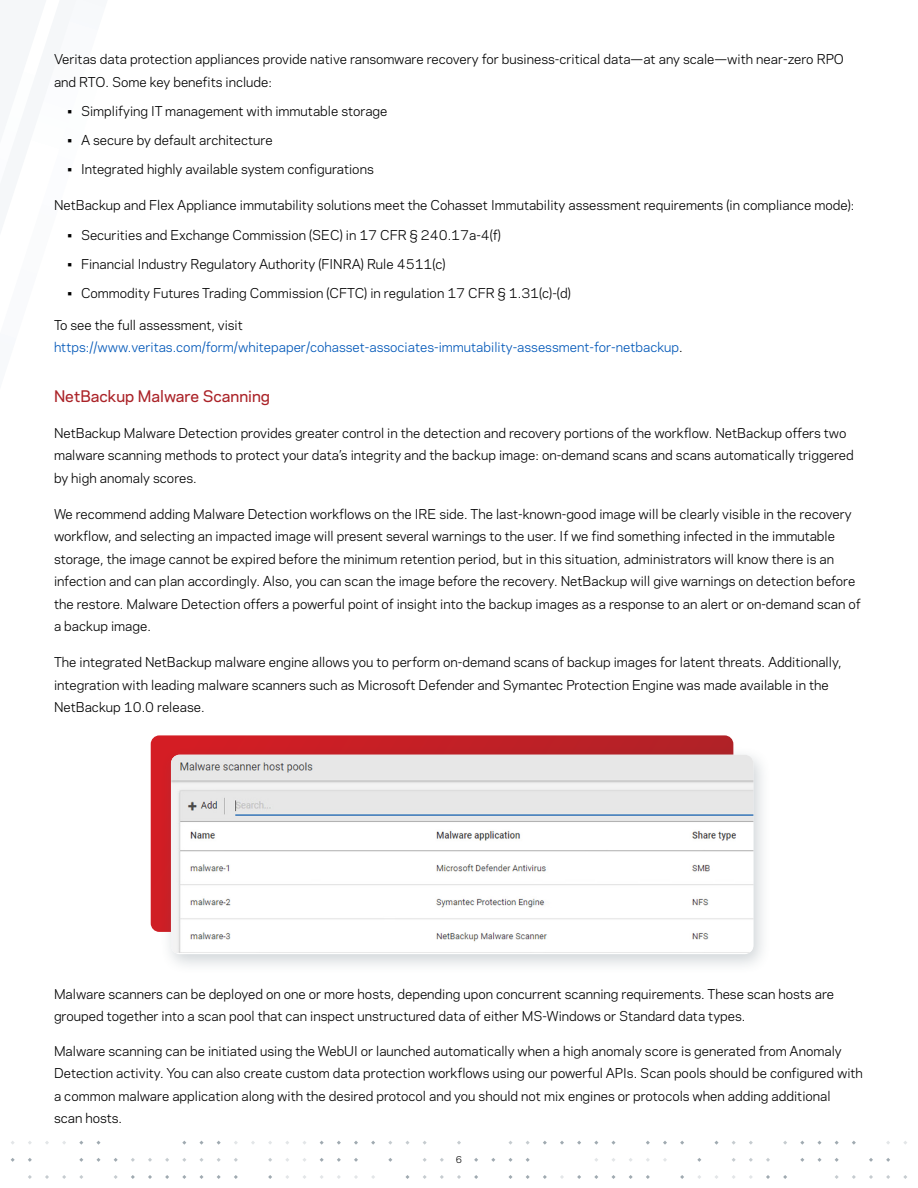
<style>
.page{position:relative;width:918px;height:1188px;background:#fff}
.page>*{position:absolute;margin:0;border:0;box-sizing:border-box;transform-origin:0 0}
.Paragraph_Title{font:500 15px "Polaris";color:#ab2328}
.Body_Copy{font:12.75px/22.5px "Polaris";color:#000}
.Body_Copy-2{font:12.75px/22.5px "Polaris";color:#0057b8}
.t1{font:9px "Polaris";color:#000}
.s1{color:#000}
</style>
<div class="page">
<svg style="left:783px;top:1175px;width:4px;height:4px"></svg>
<svg style="left:766px;top:1158px;width:4px;height:4px"></svg>
<svg style="left:766px;top:1175px;width:4px;height:4px"></svg>
<svg style="left:749px;top:1158px;width:4px;height:4px"></svg>
<svg style="left:714px;top:1141px;width:5px;height:4px"></svg>
<svg style="left:697px;top:1158px;width:4px;height:4px"></svg>
<svg style="left:680px;top:1141px;width:4px;height:4px"></svg>
<svg style="left:680px;top:1175px;width:4px;height:4px"></svg>
<svg style="left:663px;top:1141px;width:4px;height:4px"></svg>
<svg style="left:646px;top:1141px;width:4px;height:4px"></svg>
<svg style="left:646px;top:1175px;width:4px;height:4px"></svg>
<svg style="left:629px;top:1175px;width:4px;height:4px"></svg>
<svg style="left:611px;top:1141px;width:5px;height:4px"></svg>
<svg style="left:611px;top:1175px;width:5px;height:4px"></svg>
<svg style="left:594px;top:1175px;width:4px;height:4px"></svg>
<svg style="left:577px;top:1141px;width:4px;height:4px"></svg>
<svg style="left:577px;top:1175px;width:4px;height:4px"></svg>
<svg style="left:560px;top:1141px;width:4px;height:4px"></svg>
<svg style="left:560px;top:1175px;width:4px;height:4px"></svg>
<svg style="left:543px;top:1141px;width:4px;height:4px"></svg>
<svg style="left:543px;top:1175px;width:4px;height:4px"></svg>
<svg style="left:526px;top:1158px;width:4px;height:4px"></svg>
<svg style="left:526px;top:1175px;width:4px;height:4px"></svg>
<svg style="left:508px;top:1141px;width:5px;height:4px"></svg>
<svg style="left:508px;top:1158px;width:5px;height:4px"></svg>
<svg style="left:508px;top:1175px;width:5px;height:4px"></svg>
<svg style="left:491px;top:1158px;width:4px;height:4px"></svg>
<svg style="left:474px;top:1158px;width:4px;height:4px"></svg>
<svg style="left:474px;top:1175px;width:4px;height:4px"></svg>
<svg style="left:457px;top:1141px;width:4px;height:4px"></svg>
<svg style="left:457px;top:1175px;width:4px;height:4px"></svg>
<svg style="left:440px;top:1158px;width:4px;height:4px"></svg>
<svg style="left:440px;top:1175px;width:4px;height:4px"></svg>
<svg style="left:423px;top:1175px;width:4px;height:4px"></svg>
<svg style="left:405px;top:1141px;width:5px;height:4px"></svg>
<svg style="left:405px;top:1175px;width:5px;height:4px"></svg>
<svg style="left:388px;top:1158px;width:4px;height:4px"></svg>
<svg style="left:371px;top:1141px;width:4px;height:4px"></svg>
<svg style="left:354px;top:1141px;width:4px;height:4px"></svg>
<svg style="left:354px;top:1158px;width:4px;height:4px"></svg>
<svg style="left:354px;top:1175px;width:4px;height:4px"></svg>
<svg style="left:337px;top:1141px;width:4px;height:4px"></svg>
<svg style="left:337px;top:1158px;width:4px;height:4px"></svg>
<svg style="left:320px;top:1158px;width:4px;height:4px"></svg>
<svg style="left:268px;top:1158px;width:4px;height:4px"></svg>
<svg style="left:268px;top:1175px;width:4px;height:4px"></svg>
<svg style="left:234px;top:1158px;width:4px;height:4px"></svg>
<svg style="left:234px;top:1175px;width:4px;height:4px"></svg>
<svg style="left:217px;top:1175px;width:4px;height:4px"></svg>
<svg style="left:199px;top:1141px;width:5px;height:4px"></svg>
<svg style="left:199px;top:1158px;width:5px;height:4px"></svg>
<svg style="left:199px;top:1175px;width:5px;height:4px"></svg>
<svg style="left:182px;top:1175px;width:4px;height:4px"></svg>
<svg style="left:165px;top:1158px;width:4px;height:4px"></svg>
<svg style="left:165px;top:1175px;width:4px;height:4px"></svg>
<svg style="left:148px;top:1158px;width:4px;height:4px"></svg>
<svg style="left:148px;top:1175px;width:4px;height:4px"></svg>
<svg style="left:131px;top:1158px;width:4px;height:4px"></svg>
<svg style="left:131px;top:1175px;width:4px;height:4px"></svg>
<svg style="left:114px;top:1158px;width:4px;height:4px"></svg>
<svg style="left:114px;top:1175px;width:4px;height:4px"></svg>
<svg style="left:96px;top:1141px;width:5px;height:4px"></svg>
<svg style="left:96px;top:1158px;width:5px;height:4px"></svg>
<svg style="left:79px;top:1158px;width:4px;height:4px"></svg>
<svg style="left:79px;top:1175px;width:4px;height:4px"></svg>
<svg style="left:62px;top:1175px;width:4px;height:4px"></svg>
<svg style="left:45px;top:1175px;width:4px;height:4px"></svg>
<svg style="left:28px;top:1158px;width:4px;height:4px"></svg>
<svg style="left:28px;top:1175px;width:4px;height:4px"></svg>
<svg style="left:11px;top:1158px;width:4px;height:4px"></svg>
<svg style="left:903px;top:1175px;width:4px;height:4px"></svg>
<svg style="left:886px;top:1158px;width:4px;height:4px"></svg>
<svg style="left:886px;top:1175px;width:4px;height:4px"></svg>
<svg style="left:869px;top:1158px;width:4px;height:4px"></svg>
<svg style="left:869px;top:1175px;width:4px;height:4px"></svg>
<svg style="left:852px;top:1141px;width:4px;height:4px"></svg>
<svg style="left:852px;top:1175px;width:4px;height:4px"></svg>
<svg style="left:835px;top:1158px;width:4px;height:4px"></svg>
<svg style="left:835px;top:1175px;width:4px;height:4px"></svg>
<svg style="left:817px;top:1141px;width:5px;height:4px"></svg>
<svg style="left:817px;top:1158px;width:5px;height:4px"></svg>
<svg style="left:800px;top:1158px;width:4px;height:4px"></svg>
<svg style="left:151px;top:735px;width:582px;height:197px;background:#c8272d"></svg>
<div style="left:159px;top:746px;width:612px;height:229px;background:#425563;opacity:.25"></div>
<img style="left:171px;top:755px;width:582px;height:198px">
<p class="Body_Copy" style="left:54px;top:47px;width:791px">Veritas data protection appliances provide native ransomware recovery for business-critical data—at any scale—with near-zero RPO and RTO. Some key benefits include:</p>
<p class="Body_Copy" style="left:68px;top:99px;width:322px">• Simplifying IT management with immutable storage</p>
<p class="Body_Copy" style="left:68px;top:128px;width:207px">• A secure by default architecture</p>
<p class="Body_Copy" style="left:68px;top:158px;width:308px">• Integrated highly available system configurations</p>
<p class="Body_Copy" style="left:54px;top:194px;width:802px">NetBackup and Flex Appliance immutability solutions meet the Cohasset Immutability assessment requirements (in compliance mode):</p>
<p class="Body_Copy" style="left:68px;top:223px;width:435px">• Securities and Exchange Commission (SEC) in 17 CFR § 240.17a-4(f)</p>
<p class="Body_Copy" style="left:68px;top:252px;width:380px">• Financial Industry Regulatory Authority (FINRA) Rule 4511(c)</p>
<p class="Body_Copy" style="left:68px;top:281px;width:505px">• Commodity Futures Trading Commission (CFTC) in regulation 17 CFR § 1.31(c)-(d)</p>
<p class="Body_Copy-2" style="left:54px;top:313px;width:630px"><span class="s1">To see the full assessment, visit </span>https://www.veritas.com/form/whitepaper/cohasset-associates-immutability-assessment-for-netbackup<span class="s1">.</span></p>
<p class="Paragraph_Title" style="left:54px;top:385px;width:218px">NetBackup Malware Scanning</p>
<p class="Body_Copy" style="left:54px;top:421px;width:801px">NetBackup Malware Detection provides greater control in the detection and recovery portions of the workflow. NetBackup offers two malware scanning methods to protect your data’s integrity and the backup image: on-demand scans and scans automatically triggered by high anomaly scores.</p>
<p class="Body_Copy" style="left:54px;top:502px;width:808px">We recommend adding Malware Detection workflows on the IRE side. The last-known-good image will be clearly visible in the recovery workflow, and selecting an impacted image will present several warnings to the user. If we find something infected in the immutable storage, the image cannot be expired before the minimum retention period, but in this situation, administrators will know there is an infection and can plan accordingly. Also, you can scan the image before the recovery. NetBackup will give warnings on detection before the restore. Malware Detection offers a powerful point of insight into the backup images as a response to an alert or on-demand scan of a backup image.</p>
<p class="Body_Copy" style="left:54px;top:650px;width:789px">The integrated NetBackup malware engine allows you to perform on-demand scans of backup images for latent threats. Additionally, integration with leading malware scanners such as Microsoft Defender and Symantec Protection Engine was made available in the<br>NetBackup 10.0 release.</p>
<p class="Body_Copy" style="left:54px;top:982px;width:782px">Malware scanners can be deployed on one or more hosts, depending upon concurrent scanning requirements. These scan hosts are grouped together into a scan pool that can inspect unstructured data of either MS-Windows or Standard data types.</p>
<p class="Body_Copy" style="left:54px;top:1039px;width:810px">Malware scanning can be initiated using the WebUI or launched automatically when a high anomaly score is generated from Anomaly Detection activity. You can also create custom data protection workflows using our powerful APIs. Scan pools should be configured with a common malware application along with the desired protocol and you should not mix engines or protocols when adding additional<br>scan hosts.</p>
<p class="t1" style="left:456px;top:1153px;width:8px">6</p>
</div>
